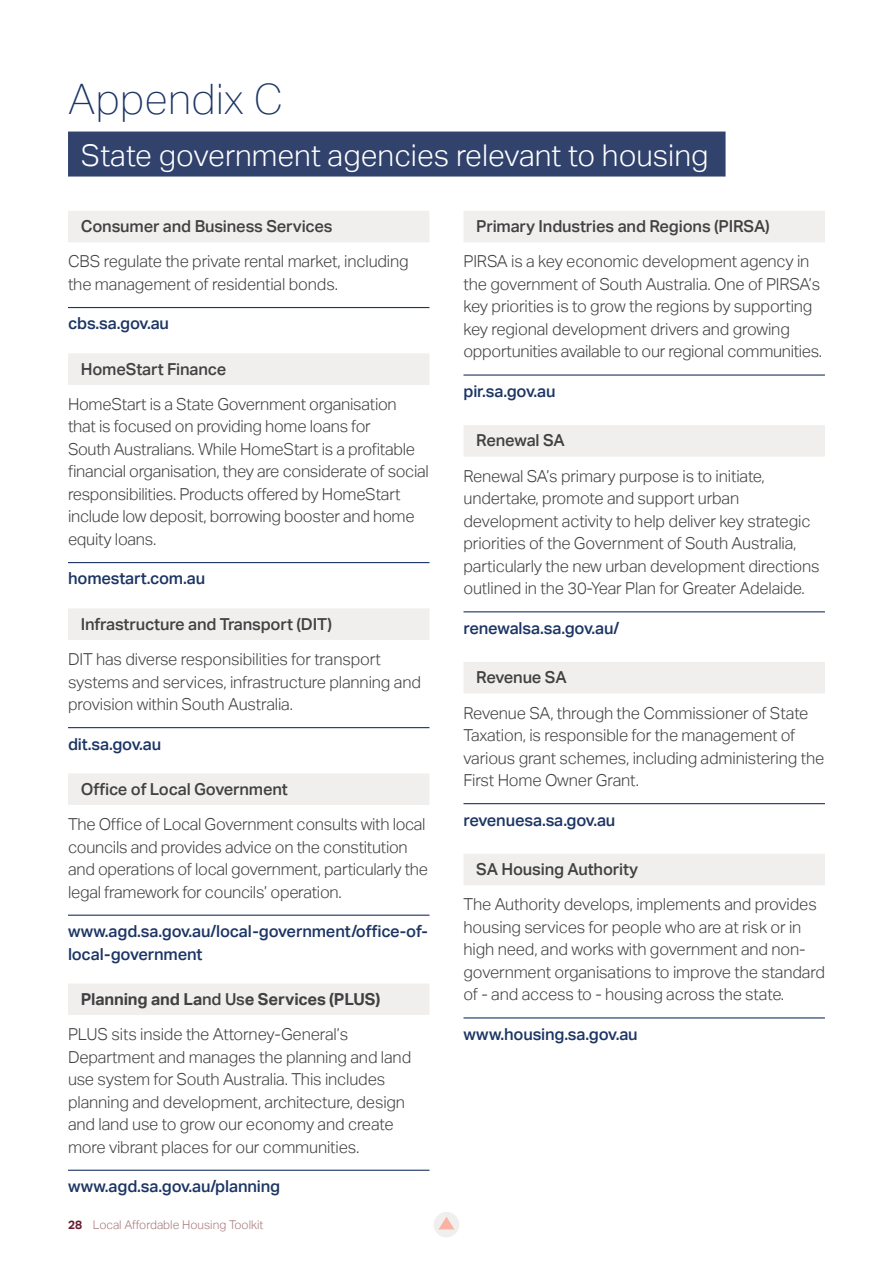
<style>
.page{position:relative;width:893px;height:1263px;background:#fff}
.page>*{position:absolute;margin:0;border:0;box-sizing:border-box;transform-origin:0 0}
.t1{font:100 42px "Aktiv Grotesk";letter-spacing:.01em;color:#1c3564}
.t2{font:300 30px "Aktiv Grotesk";color:#fff}
.t3{font:300 16.5px/22.5px "Aktiv Grotesk";letter-spacing:-.01em;color:#414042}
.t4{font:500 16.5px/22.5px "Aktiv Grotesk";letter-spacing:-.01em;color:#1c3564}
.t5{font:500 16.5px "Aktiv Grotesk";letter-spacing:-.01em;color:#414042}
.t6{font:300 12px "Aktiv Grotesk";color:#a6797c}
.s1{font-weight:700}
.s2{font-weight:500}
.s3{font-weight:700;color:#6a1d32}
</style>
<div class="page">
<div style="left:68px;top:132px;width:658px;height:45px;background:#31426d"></div>
<div style="left:68px;top:211px;width:361px;height:31px;background:#f1efed"></div>
<hr style="left:68px;top:307px;width:361px;height:1px;background:#1c3564">
<div style="left:68px;top:353px;width:361px;height:32px;background:#f1efed"></div>
<hr style="left:68px;top:562px;width:361px;height:1px;background:#1c3564">
<div style="left:68px;top:608px;width:361px;height:32px;background:#f1efed"></div>
<hr style="left:68px;top:727px;width:361px;height:1px;background:#1c3564">
<div style="left:68px;top:773px;width:361px;height:32px;background:#f1efed"></div>
<hr style="left:68px;top:915px;width:361px;height:1px;background:#1c3564">
<div style="left:68px;top:983px;width:361px;height:32px;background:#f1efed"></div>
<hr style="left:68px;top:1170px;width:361px;height:1px;background:#1c3564">
<div style="left:463px;top:211px;width:362px;height:31px;background:#f1efed"></div>
<hr style="left:463px;top:374px;width:362px;height:2px;background:#1c3564">
<div style="left:463px;top:425px;width:362px;height:32px;background:#f1efed"></div>
<hr style="left:463px;top:611px;width:362px;height:1px;background:#1c3564">
<div style="left:463px;top:662px;width:362px;height:31px;background:#f1efed"></div>
<hr style="left:463px;top:803px;width:362px;height:1px;background:#1c3564">
<div style="left:463px;top:854px;width:362px;height:31px;background:#f1efed"></div>
<hr style="left:463px;top:1017px;width:362px;height:1px;background:#1c3564">
<div style="left:434px;top:1212px;width:25px;height:25px;background:#f1efed;border-radius:50%"></div>
<svg style="left:439px;top:1217px;width:15px;height:12px"></svg>
<h1 class="t1" style="left:68px;top:75px;width:216px">Appendix C</h1>
<h2 class="t2" style="left:81px;top:138px;width:629px">State government agencies relevant to housing</h2>
<p class="t5" style="left:81px;top:217px;width:253px">Consumer and Business Services</p>
<p class="t3" style="left:68px;top:250px;width:342px">CBS regulate the private rental market, including the management of residential bonds.</p>
<p class="t4" style="left:68px;top:312px;width:102px">cbs.sa.gov.au</p>
<p class="t5" style="left:81px;top:359px;width:147px">HomeStart Finance</p>
<p class="t3" style="left:68px;top:393px;width:362px">HomeStart is a State Government organisation<br>that is focused on providing home loans for<br>South Australians. While HomeStart is a profitable financial organisation, they are considerate of social responsibilities. Products offered by HomeStart include low deposit, borrowing booster and home equity loans.</p>
<p class="t4" style="left:68px;top:567px;width:139px">homestart.com.au</p>
<p class="t5" style="left:81px;top:614px;width:253px">Infrastructure and Transport (DIT)</p>
<p class="t3" style="left:68px;top:648px;width:354px">DIT has diverse responsibilities for transport systems and services, infrastructure planning and provision within South Australia.</p>
<p class="t4" style="left:68px;top:732px;width:95px">dit.sa.gov.au</p>
<p class="t5" style="left:81px;top:779px;width:209px">Office of Local Government</p>
<p class="t3" style="left:68px;top:813px;width:362px">The Office of Local Government consults with local councils and provides advice on the constitution and operations of local government, particularly the legal framework for councils’ operation.</p>
<p class="t4" style="left:68px;top:920px;width:361px">www.agd.sa.gov.au/local-government/office-of&shy;local-government</p>
<p class="t3" style="left:68px;top:981px;width:314px;line-height:35.2px;text-indent:13px"><span class="s1">Planning and La</span><span class="s2">nd Us</span><span class="s1">e Services (PLUS)<br></span>PLUS sits inside the Attorney-General’s</p>
<p class="t3" style="left:68px;top:1046px;width:345px">Department and manages the planning and land use system for South Australia. This includes planning and development, architecture, design and land use to grow our economy and create more vibrant places for our communities.</p>
<p class="t4" style="left:68px;top:1175px;width:214px">www.agd.sa.gov.au/planning</p>
<p class="t6" style="left:68px;top:1218px;width:197px"><span class="s3">28</span> Local Affordable Housing Toolkit</p>
<p class="t5" style="left:476px;top:217px;width:295px">Primary Industries and Regions (PIRSA)</p>
<p class="t3" style="left:463px;top:250px;width:360px">PIRSA is a key economic development agency in the government of South Australia. One of PIRSA’s key priorities is to grow the regions by supporting key regional development drivers and growing opportunities available to our regional communities.</p>
<p class="t4" style="left:463px;top:380px;width:94px">pir.sa.gov.au</p>
<p class="t5" style="left:476px;top:431px;width:90px">Renewal SA</p>
<p class="t3" style="left:463px;top:465px;width:358px">Renewal SA’s primary purpose is to initiate, undertake, promote and support urban development activity to help deliver key strategic priorities of the Government of South Australia, particularly the new urban development directions outlined in the 30-Year Plan for Greater Adelaide.</p>
<p class="t4" style="left:463px;top:617px;width:157px">renewalsa.sa.gov.au/</p>
<p class="t5" style="left:476px;top:668px;width:92px">Revenue SA</p>
<p class="t3" style="left:463px;top:701px;width:362px">Revenue SA, through the Commissioner of State Taxation, is responsible for the management of various grant schemes, including administering the First Home Owner Grant.</p>
<p class="t4" style="left:463px;top:809px;width:153px">revenuesa.sa.gov.au</p>
<p class="t5" style="left:476px;top:860px;width:164px">SA Housing Authority</p>
<p class="t3" style="left:463px;top:893px;width:363px">The Authority develops, implements and provides housing services for people who are at risk or in high need, and works with government and non&shy;government organisations to improve the standard of - and access to - housing across the state.</p>
<p class="t4" style="left:463px;top:1023px;width:176px">www.housing.sa.gov.au</p>
</div>
